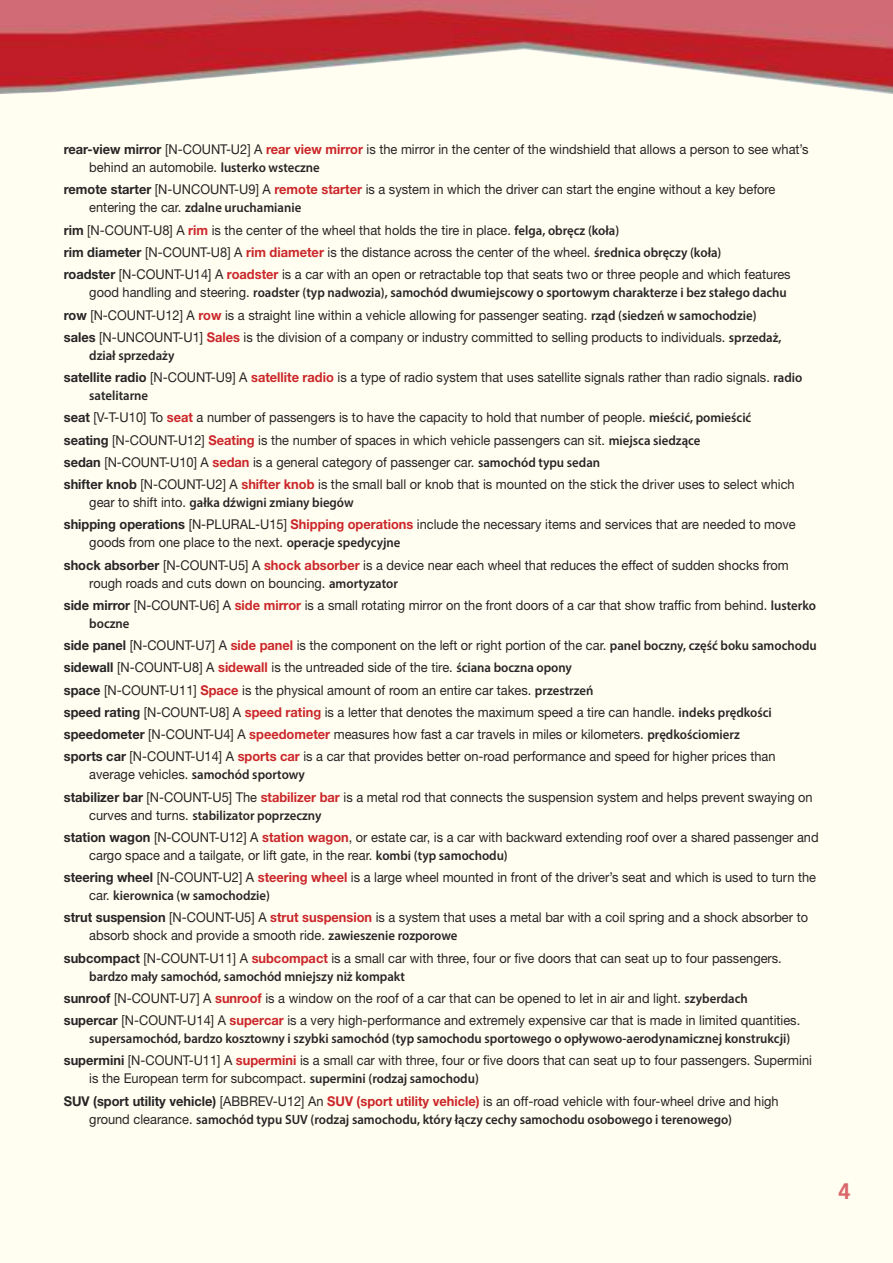
<style>
.page{position:relative;width:893px;height:1263px;background:#fffef0}
.page>*{position:absolute;margin:0;border:0;box-sizing:border-box;transform-origin:0 0}
.t1{font:700 22.5px "PF Catalog";color:#db676a;scale:.95 1}
.t2{font:13.5px/22.2px "Helvetica Neue LT Std";color:#272526;scale:.95 1}
.t3{font:600 13.5px "Myriad Pro";color:#272526;scale:.95 1}
.s1{font-weight:700}
.s2{font-weight:700;color:#cb262a}
.s3{font-family:"Myriad Pro";font-weight:600}
.s4{font-family:"Helvetica Neue LT Std";font-weight:400}
</style>
<div class="page">
<img style="left:0;top:0;width:893px;height:94px">
<p class="t2" style="left:89px;top:142px;width:759px;line-height:18px;text-indent:-26px"><span class="s1">rear-view mirror</span> [N-COUNT-U2] A <span class="s2">rear view mirror</span> is the mirror in the center of the windshield that allows a person to see what’s behind an automobile. <span class="s3">lusterko wsteczne</span></p>
<p class="t2" style="left:64px;top:180px;width:751px"><span class="s1">remote starter</span> [N-UNCOUNT-U9] A <span class="s2">remote starter</span> is a system in which the driver can start the engine without a key before</p>
<p class="t3" style="left:89px;top:203px;width:225px"><span class="s4">entering the car.</span> zdalne uruchamianie</p>
<p class="t2" style="left:64px;top:220px;width:767px"><span class="s1">rim</span> [N-COUNT-U8] A <span class="s2">rim</span> is the center of the wheel that holds the tire in place. <span class="s3">felga, obręcz (koła)<br></span><span class="s1">rim diameter</span> [N-COUNT-U8] A <span class="s2">rim diameter</span> is the distance across the center of the wheel. <span class="s3">średnica obręczy (koła)<br></span><span class="s1">roadster</span> [N-COUNT-U14] A <span class="s2">roadster</span> is a car with an open or retractable top that seats two or three people and which features</p>
<p class="t3" style="left:89px;top:288px;width:736px"><span class="s4">good handling and steering.</span> roadster (typ nadwozia), samochód dwumiejscowy o sportowym charakterze i bez stałego dachu</p>
<p class="t2" style="left:64px;top:305px;width:757px"><span class="s1">row</span> [N-COUNT-U12] A <span class="s2">row</span> is a straight line within a vehicle allowing for passenger seating. <span class="s3">rząd (siedzeń w samochodzie) </span><span class="s1">sales</span> [N-UNCOUNT-U1] <span class="s2">Sales</span> is the division of a company or industry committed to selling products to individuals. <span class="s3">sprzedaż,</span></p>
<p class="t3" style="left:89px;top:350px;width:91px">dział sprzedaży</p>
<p class="t2" style="left:64px;top:367px;width:779px"><span class="s1">satellite radio</span> [N-COUNT-U9] A <span class="s2">satellite radio</span> is a type of radio system that uses satellite signals rather than radio signals. <span class="s3">radio</span></p>
<p class="t3" style="left:89px;top:390px;width:64px">satelitarne</p>
<p class="t2" style="left:64px;top:408px;width:771px"><span class="s1">seat</span> [V-T-U10] To <span class="s2">seat</span> a number of passengers is to have the capacity to hold that number of people. <span class="s3">mieścić, pomieścić </span><span class="s1">seating</span> [N-COUNT-U12] <span class="s2">Seating</span> is the number of spaces in which vehicle passengers can sit. <span class="s3">miejsca siedzące<br></span><span class="s1">sedan</span> [N-COUNT-U10] A <span class="s2">sedan</span> is a general category of passenger car. <span class="s3">samochód typu sedan<br></span><span class="s1">shifter knob</span> [N-COUNT-U2] A <span class="s2">shifter knob</span> is the small ball or knob that is mounted on the stick the driver uses to select which</p>
<p class="t3" style="left:89px;top:497px;width:280px"><span class="s4">gear to shift into.</span> gałka dźwigni zmiany biegów</p>
<p class="t2" style="left:89px;top:517px;width:745px;line-height:18px;text-indent:-26px"><span class="s1">shipping operations</span> [N-PLURAL-U15] <span class="s2">Shipping operations</span> include the necessary items and services that are needed to move goods from one place to the next. <span class="s3">operacje spedycyjne</span></p>
<p class="t2" style="left:89px;top:557px;width:738px;line-height:18px;text-indent:-26px"><span class="s1">shock absorber</span> [N-COUNT-U5] A <span class="s2">shock absorber</span> is a device near each wheel that reduces the effect of sudden shocks from rough roads and cuts down on bouncing. <span class="s3">amortyzator</span></p>
<p class="t2" style="left:64px;top:595px;width:793px"><span class="s1">side mirror</span> [N-COUNT-U6] A <span class="s2">side mirror</span> is a small rotating mirror on the front doors of a car that show traffic from behind. <span class="s3">lusterko</span></p>
<p class="t3" style="left:89px;top:618px;width:44px">boczne</p>
<p class="t2" style="left:64px;top:635px;width:794px"><span class="s1">side panel</span> [N-COUNT-U7] A <span class="s2">side panel</span> is the component on the left or right portion of the car. <span class="s3">panel boczny, część boku samochodu </span><span class="s1">sidewall</span> [N-COUNT-U8] A <span class="s2">sidewall</span> is the untreaded side of the tire. <span class="s3">ściana boczna opony<br></span><span class="s1">space</span> [N-COUNT-U11] <span class="s2">Space</span> is the physical amount of room an entire car takes. <span class="s3">przestrzeń<br></span><span class="s1">speed rating</span> [N-COUNT-U8] A <span class="s2">speed rating</span> is a letter that denotes the maximum speed a tire can handle. <span class="s3">indeks prędkości </span><span class="s1">speedometer</span> [N-COUNT-U4] A <span class="s2">speedometer</span> measures how fast a car travels in miles or kilometers. <span class="s3">prędkościomierz<br></span><span class="s1">sports car</span> [N-COUNT-U14] A <span class="s2">sports car</span> is a car that provides better on-road performance and speed for higher prices than</p>
<p class="t2" style="left:64px;top:765px;width:790px;text-indent:26px">average vehicles. <span class="s3">samochód sportowy<br></span><span class="s1">stabilizer bar</span> [N-COUNT-U5] The <span class="s2">stabilizer bar</span> is a metal rod that connects the suspension system and helps prevent swaying on</p>
<p class="t3" style="left:89px;top:810px;width:246px"><span class="s4">curves and turns.</span> stabilizator poprzeczny</p>
<p class="t2" style="left:89px;top:829px;width:769px;line-height:18px;text-indent:-26px"><span class="s1">station wagon</span> [N-COUNT-U12] A <span class="s2">station wagon</span>, or estate car, is a car with backward extending roof over a shared passenger and cargo space and a tailgate, or lift gate, in the rear. <span class="s3">kombi (typ samochodu)</span></p>
<p class="t2" style="left:64px;top:867px;width:793px"><span class="s1">steering wheel</span> [N-COUNT-U2] A <span class="s2">steering wheel</span> is a large wheel mounted in front of the driver’s seat and which is used to turn the</p>
<p class="t3" style="left:89px;top:890px;width:192px"><span class="s4">car.</span> kierownica (w samochodzie)</p>
<p class="t2" style="left:89px;top:910px;width:758px;line-height:18px;text-indent:-26px"><span class="s1">strut suspension</span> [N-COUNT-U5] A <span class="s2">strut suspension</span> is a system that uses a metal bar with a coil spring and a shock absorber to absorb shock and provide a smooth ride. <span class="s3">zawieszenie rozporowe</span></p>
<p class="t2" style="left:64px;top:948px;width:757px"><span class="s1">subcompact</span> [N-COUNT-U11] A <span class="s2">subcompact</span> is a small car with three, four or five doors that can seat up to four passengers.</p>
<p class="t3" style="left:89px;top:971px;width:334px">bardzo mały samochód, samochód mniejszy niż kompakt</p>
<p class="t2" style="left:64px;top:988px;width:777px"><span class="s1">sunroof</span> [N-COUNT-U7] A <span class="s2">sunroof</span> is a window on the roof of a car that can be opened to let in air and light. <span class="s3">szyberdach </span><span class="s1">supercar</span> [N-COUNT-U14] A <span class="s2">supercar</span> is a very high-performance and extremely expensive car that is made in limited quantities.</p>
<p class="t3" style="left:89px;top:1033px;width:739px">supersamochód, bardzo kosztowny i szybki samochód (typ samochodu sportowego o opływowo-aerodynamicznej konstrukcji)</p>
<p class="t2" style="left:89px;top:1053px;width:762px;line-height:18px;text-indent:-26px"><span class="s1">supermini</span> [N-COUNT-U11] A <span class="s2">supermini</span> is a small car with three, four or five doors that can seat up to four passengers. Supermini is the European term for subcompact. <span class="s3">supermini (rodzaj samochodu)</span></p>
<p class="t2" style="left:64px;top:1091px;width:754px"><span class="s1">SUV (sport utility vehicle)</span> [ABBREV-U12] An <span class="s2">SUV (sport utility vehicle)</span> is an off-road vehicle with four-wheel drive and high</p>
<p class="t3" style="left:89px;top:1114px;width:678px"><span class="s4">ground clearance.</span> samochód typu SUV (rodzaj samochodu, który łączy cechy samochodu osobowego i terenowego)</p>
<h1 class="t1" style="left:839px;top:1178px;width:14px">4</h1>
</div>
